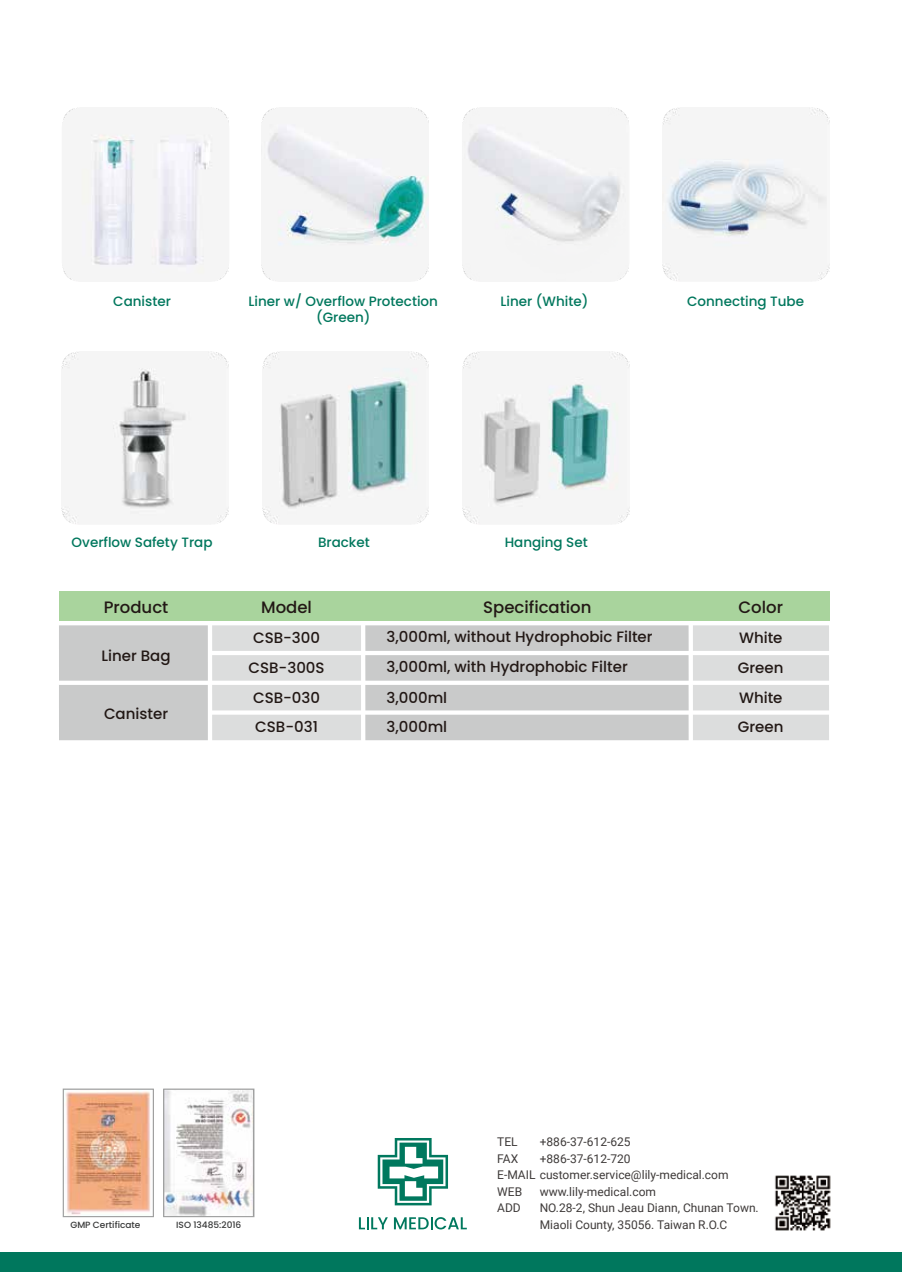
<style>
.page{position:relative;width:902px;height:1272px;background:#fff}
.page>*{position:absolute;margin:0;border:0;box-sizing:border-box;transform-origin:0 0}
.t1{font:500 16.5px "Poppins";color:#221815}
.t2{font:500 15px/29.5px "Poppins";color:#221815}
.t3{font:500 13.5px/16.2px "Poppins";color:#00775d;text-align:center}
.t4{font:12px/16.5px "Roboto";color:#3e3a39}
.t5{font:500 9px "Poppins";color:#393a3a}
</style>
<div class="page">
<div style="left:0;top:1252px;width:901px;height:19px;background:#00775d"></div>
<img style="left:662px;top:108px;width:167px;height:173px">
<img style="left:62px;top:351px;width:166px;height:173px">
<img style="left:262px;top:351px;width:167px;height:173px">
<img style="left:463px;top:351px;width:166px;height:173px">
<div style="left:59px;top:625px;width:149px;height:55px;background:#c9caca"></div>
<div style="left:212px;top:625px;width:149px;height:26px;background:#dcdddd"></div>
<div style="left:692px;top:625px;width:137px;height:26px;background:#dcdddd"></div>
<div style="left:365px;top:625px;width:323px;height:26px;background:#c9caca"></div>
<div style="left:212px;top:655px;width:149px;height:25px;background:#dcdddd"></div>
<div style="left:692px;top:655px;width:137px;height:25px;background:#dcdddd"></div>
<div style="left:365px;top:655px;width:323px;height:25px;background:#c9caca"></div>
<div style="left:59px;top:685px;width:149px;height:55px;background:#c9caca"></div>
<div style="left:212px;top:685px;width:149px;height:25px;background:#dcdddd"></div>
<div style="left:692px;top:685px;width:137px;height:25px;background:#dcdddd"></div>
<div style="left:365px;top:685px;width:323px;height:25px;background:#c9caca"></div>
<div style="left:212px;top:714px;width:149px;height:26px;background:#dcdddd"></div>
<div style="left:692px;top:714px;width:137px;height:26px;background:#dcdddd"></div>
<div style="left:365px;top:714px;width:323px;height:26px;background:#c9caca"></div>
<div style="left:59px;top:591px;width:770px;height:30px;background:#a9d49d"></div>
<img style="left:65px;top:1091px;width:86px;height:123px">
<div style="left:63px;top:1088px;width:91px;height:128px;border:1px solid #9fa0a0"></div>
<img style="left:166px;top:1091px;width:86px;height:123px">
<div style="left:163px;top:1088px;width:91px;height:128px;border:1px solid #9fa0a0"></div>
<img style="left:774px;top:1175px;width:57px;height:56px">
<svg style="left:377px;top:1138px;width:71px;height:67px"></svg>
<svg style="left:359px;top:1217px;width:29px;height:12px"></svg>
<svg style="left:394px;top:1217px;width:73px;height:12px"></svg>
<img style="left:261px;top:107px;width:168px;height:174px">
<img style="left:62px;top:107px;width:167px;height:174px">
<img style="left:462px;top:107px;width:167px;height:174px">
<p class="t3" style="left:113px;top:293px;width:59px">Canister</p>
<p class="t3" style="left:248px;top:293px;width:191px">Liner w/ Overflow Protection (Green)</p>
<p class="t3" style="left:500px;top:293px;width:89px">Liner (White)</p>
<p class="t3" style="left:72px;top:534px;width:142px">Overflow Safety Trap</p>
<p class="t3" style="left:318px;top:534px;width:53px">Bracket</p>
<p class="t3" style="left:504px;top:534px;width:85px">Hanging Set</p>
<p class="t3" style="left:687px;top:293px;width:118px">Connecting Tube</p>
<h1 class="t1" style="left:104px;top:597px;width:66px">Product</h1>
<p class="t2" style="left:101px;top:641px;width:71px">Liner Bag</p>
<p class="t2" style="left:104px;top:699px;width:66px">Canister</p>
<h1 class="t1" style="left:261px;top:597px;width:52px">Model</h1>
<h1 class="t1" style="left:483px;top:597px;width:110px">Specification</h1>
<h1 class="t1" style="left:738px;top:597px;width:46px">Color</h1>
<p class="t2" style="left:386px;top:622px;width:267px">3,000ml, without Hydrophobic Filter<br>3,000ml, with Hydrophobic Filter</p>
<p class="t2" style="left:248px;top:623px;width:78px;text-align:center">CSB-300<br>CSB-300S<br>CSB-030<br>CSB-031</p>
<p class="t2" style="left:737px;top:623px;width:47px;text-align:justify">White Green White Green</p>
<p class="t2" style="left:386px;top:682px;width:62px">3,000ml<br>3,000ml</p>
<p class="t5" style="left:70px;top:1219px;width:72px">GMP Certificate</p>
<p class="t5" style="left:176px;top:1219px;width:67px">ISO 13485:2016</p>
<p class="t4" style="left:539px;top:1133px;width:92px">+886-37-612-625</p>
<p class="t4" style="left:539px;top:1149px;width:92px">+886-37-612-720</p>
<p class="t4" style="left:497px;top:1166px;width:233px">E-MAIL customer.service@lily-medical.com</p>
<p class="t4" style="left:539px;top:1182px;width:118px">www.lily-medical.com</p>
<p class="t4" style="left:539px;top:1199px;width:220px">NO.28-2, Shun Jeau Diann, Chunan Town.</p>
<p class="t4" style="left:539px;top:1215px;width:189px">Miaoli County, 35056. Taiwan R.O.C</p>
<p class="t4" style="left:497px;top:1133px;width:22px">TEL<br>FAX</p>
<p class="t4" style="left:497px;top:1182px;width:26px">WEB<br>ADD</p>
</div>
